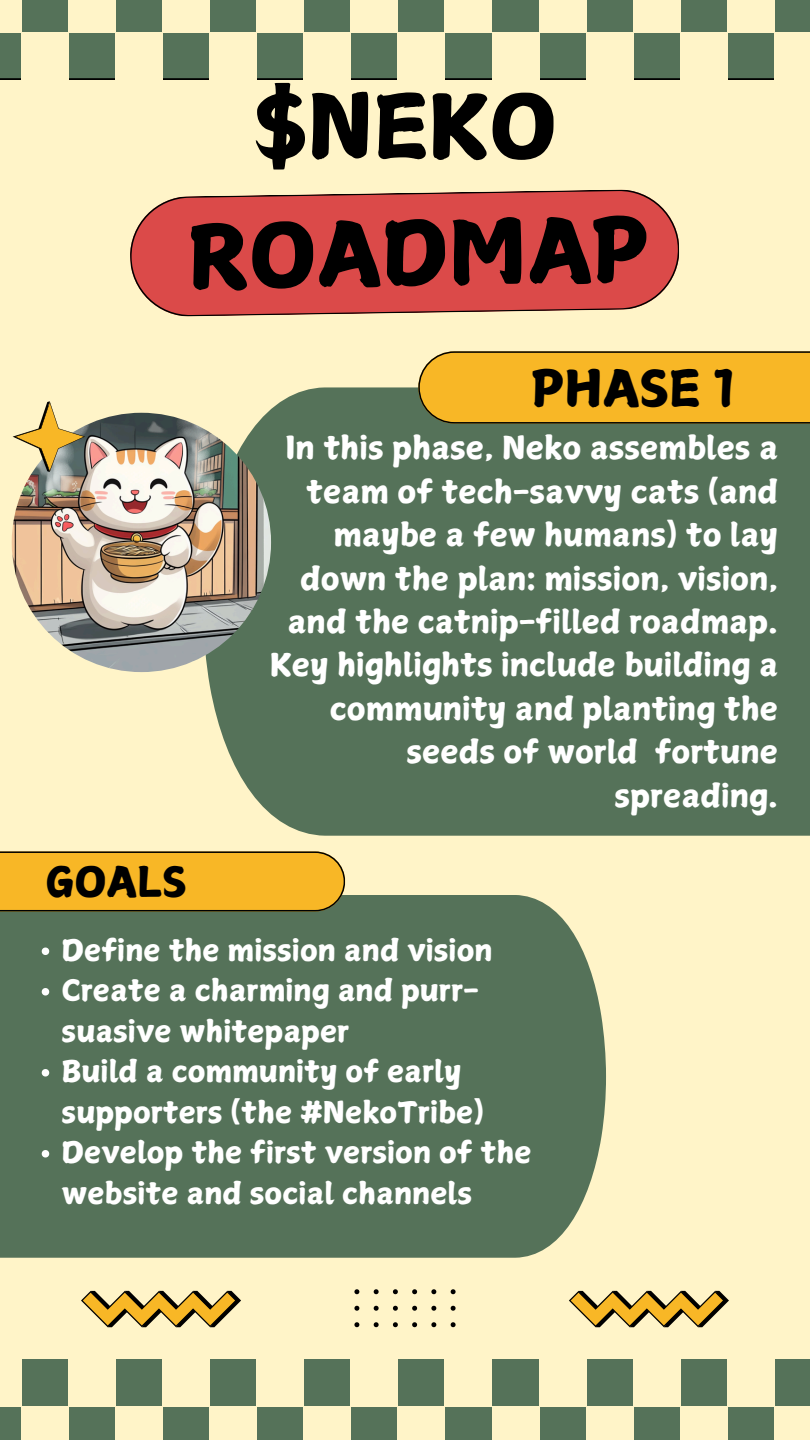
<style>
.page{position:relative;width:810px;height:1440px;background:#fff4c8}
.page>*{position:absolute;margin:0;border:0;box-sizing:border-box;transform-origin:0 0}
.t1{font:86.9px "Canva Surname Fu";color:#000}
.t2{font:49.5px "Canva Surname Fu";color:#000}
.t3{font:41.2px "Canva Surname Fu";color:#000}
.t4{font:31.3px/43.5px "Canva Surname Fu";color:#fff;text-align:right}
.t5{font:29.4px/40.5px "Canva Surname Fu";color:#fff}
</style>
<div class="page">
<div style="left:0;top:0;width:810px;height:80px;background:#557259"></div>
<div style="left:0;top:1359px;width:810px;height:81px;background:#557259"></div>
<div style="left:163px;top:1359px;width:47px;height:47px;background:#fff4c8"></div>
<div style="left:0;top:1359px;width:21px;height:47px;background:#fff4c8"></div>
<div style="left:115px;top:1406px;width:48px;height:34px;background:#fff4c8"></div>
<div style="left:210px;top:1406px;width:47px;height:34px;background:#fff4c8"></div>
<div style="left:68px;top:1359px;width:47px;height:47px;background:#fff4c8"></div>
<div style="left:21px;top:1406px;width:47px;height:34px;background:#fff4c8"></div>
<div style="left:163px;top:0;width:47px;height:33px;background:#fff4c8"></div>
<div style="left:0;top:0;width:21px;height:33px;background:#fff4c8"></div>
<div style="left:115px;top:33px;width:48px;height:47px;background:#fff4c8"></div>
<div style="left:210px;top:33px;width:47px;height:47px;background:#fff4c8"></div>
<div style="left:68px;top:0;width:47px;height:33px;background:#fff4c8"></div>
<div style="left:21px;top:33px;width:47px;height:47px;background:#fff4c8"></div>
<div style="left:445px;top:1359px;width:47px;height:47px;background:#fff4c8"></div>
<div style="left:257px;top:1359px;width:47px;height:47px;background:#fff4c8"></div>
<div style="left:398px;top:1406px;width:47px;height:34px;background:#fff4c8"></div>
<div style="left:492px;top:1406px;width:47px;height:34px;background:#fff4c8"></div>
<div style="left:351px;top:1359px;width:47px;height:47px;background:#fff4c8"></div>
<div style="left:304px;top:1406px;width:47px;height:34px;background:#fff4c8"></div>
<div style="left:445px;top:0;width:47px;height:33px;background:#fff4c8"></div>
<div style="left:257px;top:0;width:47px;height:33px;background:#fff4c8"></div>
<div style="left:398px;top:33px;width:47px;height:47px;background:#fff4c8"></div>
<div style="left:492px;top:33px;width:47px;height:47px;background:#fff4c8"></div>
<div style="left:351px;top:0;width:47px;height:33px;background:#fff4c8"></div>
<div style="left:304px;top:33px;width:47px;height:47px;background:#fff4c8"></div>
<div style="left:727px;top:1359px;width:47px;height:47px;background:#fff4c8"></div>
<div style="left:539px;top:1359px;width:47px;height:47px;background:#fff4c8"></div>
<div style="left:680px;top:1406px;width:47px;height:34px;background:#fff4c8"></div>
<div style="left:774px;top:1406px;width:36px;height:34px;background:#fff4c8"></div>
<div style="left:633px;top:1359px;width:47px;height:47px;background:#fff4c8"></div>
<div style="left:586px;top:1406px;width:47px;height:34px;background:#fff4c8"></div>
<div style="left:727px;top:0;width:47px;height:33px;background:#fff4c8"></div>
<div style="left:539px;top:0;width:47px;height:33px;background:#fff4c8"></div>
<div style="left:680px;top:33px;width:47px;height:47px;background:#fff4c8"></div>
<div style="left:774px;top:33px;width:36px;height:47px;background:#fff4c8"></div>
<div style="left:633px;top:0;width:47px;height:33px;background:#fff4c8"></div>
<div style="left:586px;top:33px;width:47px;height:47px;background:#fff4c8"></div>
<div style="left:203px;top:387px;width:607px;height:449px;background:#557259"></div>
<div style="left:0;top:895px;width:606px;height:363px;background:#557259"></div>
<img style="left:12px;top:413px;width:259px;height:259px;border-radius:50%">
<svg style="left:130px;top:189px;width:550px;height:128px;background:#da5a55"></svg>
<svg style="left:418px;top:351px;width:392px;height:73px;background:#eaae27"></svg>
<svg style="left:42px;top:948px;width:7px;height:7px"></svg>
<svg style="left:42px;top:988px;width:7px;height:8px"></svg>
<svg style="left:42px;top:1069px;width:7px;height:8px"></svg>
<svg style="left:42px;top:1150px;width:7px;height:8px"></svg>
<svg style="left:81px;top:1291px;width:160px;height:36px"></svg>
<svg style="left:569px;top:1291px;width:160px;height:36px"></svg>
<svg style="left:354px;top:1289px;width:5px;height:5px"></svg>
<svg style="left:374px;top:1289px;width:5px;height:5px"></svg>
<svg style="left:393px;top:1289px;width:5px;height:5px"></svg>
<svg style="left:412px;top:1289px;width:5px;height:5px"></svg>
<svg style="left:431px;top:1289px;width:5px;height:5px"></svg>
<svg style="left:451px;top:1289px;width:5px;height:5px"></svg>
<svg style="left:354px;top:1306px;width:5px;height:5px"></svg>
<svg style="left:374px;top:1306px;width:5px;height:5px"></svg>
<svg style="left:393px;top:1306px;width:5px;height:5px"></svg>
<svg style="left:412px;top:1306px;width:5px;height:5px"></svg>
<svg style="left:431px;top:1306px;width:5px;height:5px"></svg>
<svg style="left:451px;top:1306px;width:5px;height:5px"></svg>
<svg style="left:354px;top:1322px;width:5px;height:5px"></svg>
<svg style="left:374px;top:1322px;width:5px;height:5px"></svg>
<svg style="left:393px;top:1322px;width:5px;height:5px"></svg>
<svg style="left:412px;top:1322px;width:5px;height:5px"></svg>
<svg style="left:431px;top:1322px;width:5px;height:5px"></svg>
<svg style="left:451px;top:1322px;width:5px;height:5px"></svg>
<svg style="left:13px;top:401px;width:72px;height:71px"></svg>
<svg style="left:0;top:851px;width:345px;height:60px;background:#ecaf26"></svg>
<p class="t1" style="left:253px;top:83px;width:306px">$NEKO</p>
<p class="t1" style="left:187px;top:213px;width:463px;rotate:-1deg">ROADMAP</p>
<p class="t2" style="left:532px;top:363px;width:204px">PHASE 1</p>
<h3 class="t3" style="left:46px;top:861px;width:143px">GOALS</h3>
<h1 class="t4" style="left:270px;top:426px;width:510px">In this phase, Neko assembles a team of tech-savvy cats (and maybe a few humans) to lay down the plan: mission, vision, and the catnip-filled roadmap.<br>Key highlights include building a community and planting the seeds of world fortune spreading.</h1>
<h1 class="t5" style="left:62px;top:930px;width:433px">Define the mission and vision</h1>
<h2 class="t5" style="left:62px;top:970px;width:419px">Create a charming and purr&shy;suasive whitepaper</h2>
<p class="t5" style="left:62px;top:1051px;width:424px">Build a community of early supporters (the #NekoTribe)</p>
<p class="t5" style="left:62px;top:1132px;width:471px">Develop the first version of the website and social channels</p>
</div>
